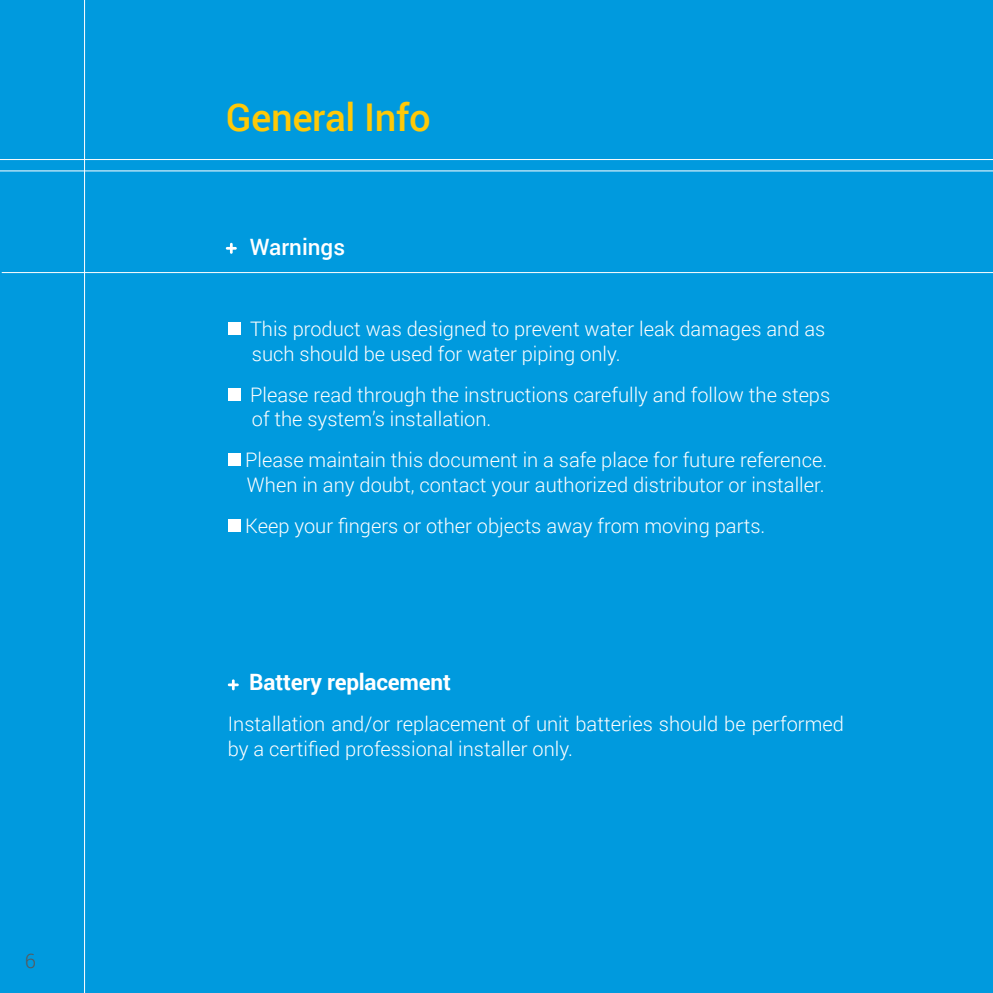
<style>
.page{position:relative;width:993px;height:993px;background:#fff}
.page>*{position:absolute;margin:0;border:0;box-sizing:border-box;transform-origin:0 0}
.t1{font:500 38.25px "Roboto";letter-spacing:-.01em;color:#ffc907}
.t2{font:700 22.5px "Roboto";letter-spacing:-.01em;color:#fff}
.t3{font:500 22.5px "Roboto";color:#fff}
.t4{font:300 20px/24.8px "Roboto";color:#fff}
.t5{font:300 20px "Roboto";color:#58595b}
</style>
<div class="page">
<div style="left:0;top:0;width:992px;height:992px;background:#009ade"></div>
<hr style="left:84px;top:0;width:1px;height:992px;background:#fff">
<div style="left:228px;top:322px;width:12px;height:13px;background:#fff"></div>
<div style="left:228px;top:388px;width:12px;height:12px;background:#fff"></div>
<div style="left:228px;top:453px;width:12px;height:13px;background:#fff"></div>
<div style="left:228px;top:519px;width:12px;height:12px;background:#fff"></div>
<svg style="left:228px;top:679px;width:11px;height:11px"></svg>
<svg style="left:226px;top:243px;width:11px;height:11px"></svg>
<hr style="left:0;top:170px;width:992px;height:1px;background:#fff">
<hr style="left:0;top:159px;width:992px;height:1px;background:#fff">
<hr style="left:2px;top:272px;width:990px;height:1px;background:#fff">
<p class="t5" style="left:25px;top:951px;width:13px">6</p>
<h1 class="t1" style="left:226px;top:102px;width:206px">General Info</h1>
<p class="t3" style="left:250px;top:237px;width:97px">Warnings</p>
<p class="t4" style="left:250px;top:318px;width:576px">This product was designed to prevent water leak damages and as such should be used for water piping only.</p>
<p class="t4" style="left:250px;top:383px;width:581px">Please read through the instructions carefully and follow the steps of the system’s installation.</p>
<p class="t4" style="left:245px;top:449px;width:583px">Please maintain this document in a safe place for future reference.<br>When in any doubt, contact your authorized distributor or installer.</p>
<p class="t4" style="left:245px;top:512px;width:521px">Keep your ingers or other objects away from moving parts.</p>
<p class="t2" style="left:249px;top:672px;width:203px">Battery replacement</p>
<p class="t4" style="left:228px;top:712px;width:617px">Installation and/or replacement of unit batteries should be performed by a certiied professional installer only.</p>
</div>
